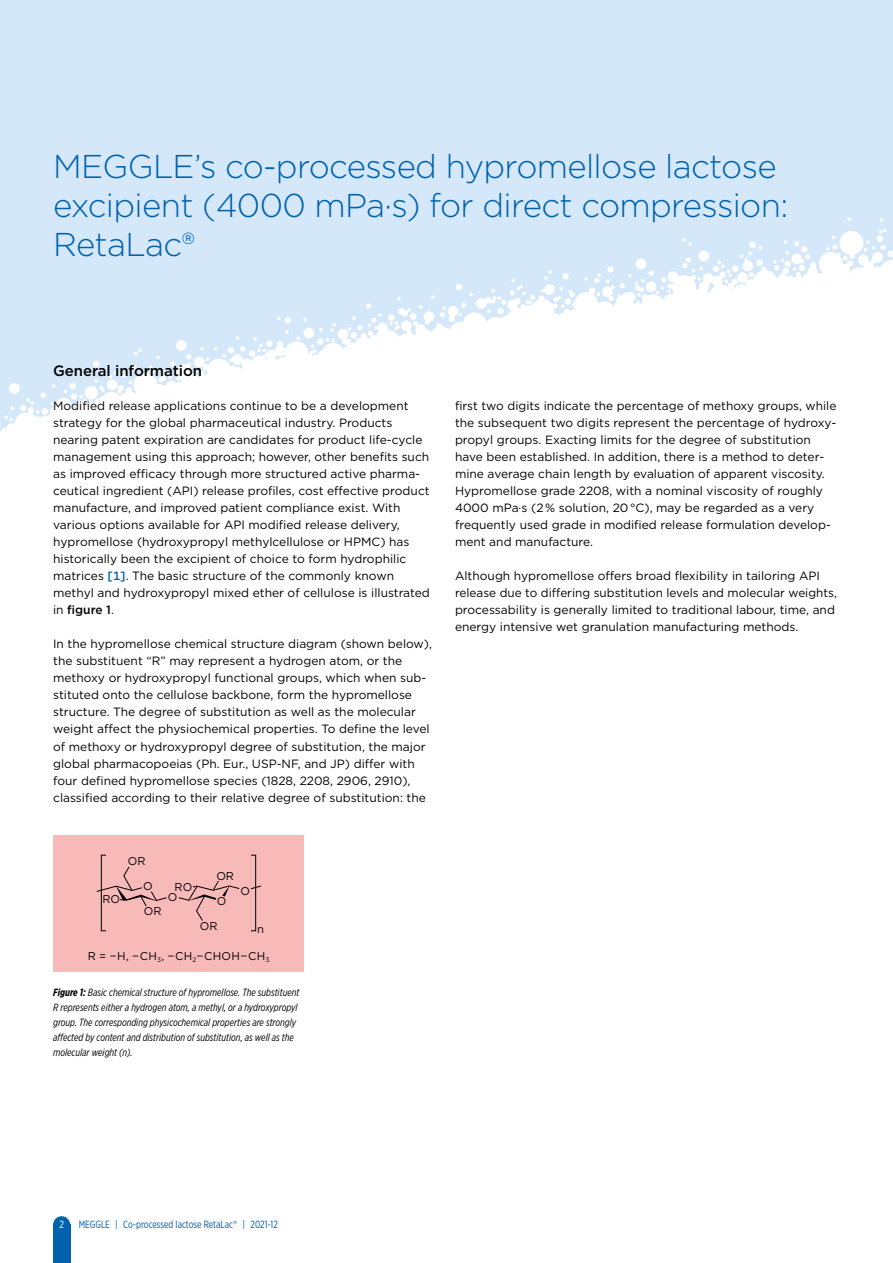
<style>
.page{position:relative;width:893px;height:1263px;background:#fff}
.page>*{position:absolute;margin:0;border:0;box-sizing:border-box;transform-origin:0 0}
.t1{font:300 33px/39px "Gotham";letter-spacing:-.02em;color:#0061ad}
.t2{font:500 15px "Gotham";letter-spacing:-.005em;color:#000}
.t3{font:12px/17px "Gotham";color:#000}
.t4{font:11.25px "Gotham";letter-spacing:.02em;color:#000}
.t5{font:italic 10.5px/15px "Gotham X Narrow";color:#000}
.t6{font:10.5px "Gotham X Narrow";color:#0061ad}
.t7{font:10.5px "Gotham X Narrow";color:#fff}
.s1{font-weight:500;color:#0061ad}
.s2{font-weight:500}
.s3{font-weight:700}
.s4{font-family:"Gotham"}
</style>
<div class="page">
<div style="left:0;top:0;width:893px;height:455px;background:#d4e8f9"></div>
<svg style="left:0;top:217px;width:893px;height:238px;fill:#fff"></svg>
<div style="left:53px;top:1225px;width:17px;height:38px;background:#0061ad"></div>
<div style="left:53px;top:1216px;width:17px;height:17px;background:#0061ad;border-radius:50%"></div>
<div style="left:53px;top:836px;width:251px;height:136px;background:#f7bab9"></div>
<div style="left:101px;top:855px;width:5px;height:76px;border:1px solid #000"></div>
<div style="left:251px;top:855px;width:5px;height:76px;border:1px solid #000"></div>
<svg style="left:250px;top:885px;width:11px;height:5px"></svg>
<svg style="left:96px;top:866px;width:71px;height:41px"></svg>
<svg style="left:178px;top:881px;width:62px;height:40px"></svg>
<h1 class="t1" style="left:53px;top:146px;width:737px">MEGGLE’s co-processed hypromellose lactose excipient (4000 mPa∙s) for direct compression:<br>RetaLac®</h1>
<p class="t2" style="left:53px;top:361px;width:150px">General information</p>
<p class="t3" style="left:53px;top:397px;width:378px">Modified release applications continue to be a development strategy for the global pharmaceutical industry. Products nearing patent expiration are candidates for product life-cycle management using this approach; however, other benefits such as improved efficacy through more structured active pharma&shy;ceutical ingredient (API) release profiles, cost effective product manufacture, and improved patient compliance exist. With various options available for API modified release delivery, hypromellose (hydroxypropyl methylcellulose or HPMC) has historically been the excipient of choice to form hydrophilic matrices <span class="s1">[1]</span>. The basic structure of the commonly known methyl and hydroxypropyl mixed ether of cellulose is illustrated in <span class="s2">figure 1</span>.</p>
<p class="t3" style="left:53px;top:635px;width:380px">In the hypromellose chemical structure diagram (shown below), the substituent “R” may represent a hydrogen atom, or the methoxy or hydroxypropyl functional groups, which when sub&shy;stituted onto the cellulose backbone, form the hypromellose structure. The degree of substitution as well as the molecular weight affect the physiochemical properties. To define the level of methoxy or hydroxypropyl degree of substitution, the major global pharmacopoeias (Ph. Eur., USP-NF, and JP) differ with four defined hypromellose species (1828, 2208, 2906, 2910), classified according to their relative degree of substitution: the</p>
<p class="t4" style="left:102px;top:892px;width:19px">RO</p>
<p class="t4" style="left:128px;top:854px;width:19px">OR</p>
<p class="t4" style="left:143px;top:879px;width:11px">O</p>
<p class="t4" style="left:175px;top:880px;width:19px">RO</p>
<p class="t4" style="left:168px;top:889px;width:11px">O</p>
<p class="t4" style="left:144px;top:904px;width:19px">OR</p>
<p class="t4" style="left:216px;top:868px;width:19px">OR</p>
<p class="t4" style="left:217px;top:894px;width:11px">O</p>
<p class="t4" style="left:200px;top:919px;width:19px">OR</p>
<p class="t4" style="left:240px;top:884px;width:11px">O</p>
<p class="t4" style="left:257px;top:922px;width:8px">n</p>
<p class="t4" style="left:88px;top:949px;width:183px">R = −H, −CH<sub>3</sub>, −CH<sub>2</sub>−CHOH−CH<sub>3</sub></p>
<p class="t5" style="left:53px;top:985px;width:248px"><span class="s3">Figure 1:</span> Basic chemical structure of hypromellose. The substituent R represents either a hydrogen atom, a methyl, or a hydroxypropyl group. The corresponding physicochemical properties are strongly affected by content and distribution of substitution, as well as the molecular weight (n).</p>
<p class="t3" style="left:455px;top:397px;width:383px">first two digits indicate the percentage of methoxy groups, while the subsequent two digits represent the percentage of hydroxy&shy;propyl groups. Exacting limits for the degree of substitution have been established. In addition, there is a method to deter&shy;mine average chain length by evaluation of apparent viscosity.<br>Hypromellose grade 2208, with a nominal viscosity of roughly 4000 mPa·s (2 % solution, 20 °C), may be regarded as a very frequently used grade in modified release formulation develop&shy;ment and manufacture.</p>
<p class="t3" style="left:455px;top:567px;width:383px">Although hypromellose offers broad flexibility in tailoring API release due to differing substitution levels and molecular weights, processability is generally limited to traditional labour, time, and energy intensive wet granulation manufacturing methods.</p>
<p class="t7" style="left:59px;top:1218px;width:6px">2</p>
<p class="t6" style="left:79px;top:1218px;width:201px">MEGGLE | Co-processed lactose RetaLac<span class="s4">®</span> | 2021-12</p>
</div>
